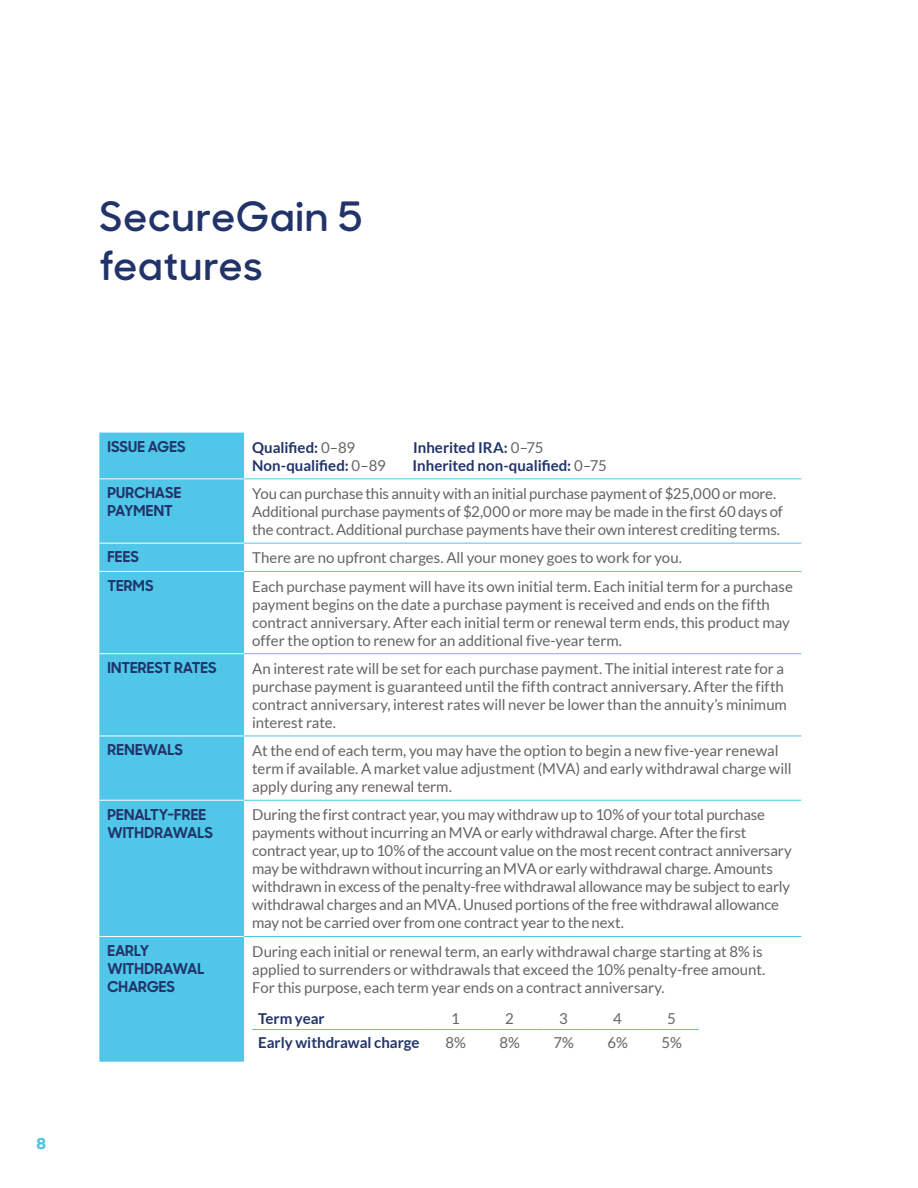
<style>
.page{position:relative;width:918px;height:1188px;background:#fff}
.page>*{position:absolute;margin:0;border:0;box-sizing:border-box;transform-origin:0 0}
.t1{font:600 40.5px/48.6px "MM Sharp Sans";letter-spacing:.02em;color:#21346a}
.t2{font:15px/18px "Lato";letter-spacing:-.005em;color:#636466}
.t3{font:700 15px "Lato";color:#21346a}
.t4{font:700 15px/18px "MM Sharp Sans";color:#21346a}
.t5{font:700 15px "MM Sharp Sans";color:#50c7e8}
.s1{font-weight:400;color:#636466}
</style>
<div class="page">
<div style="left:99px;top:433px;width:145px;height:629px;background:#50c7e8"></div>
<hr style="left:99px;top:478px;width:145px;height:1px;background:#fff">
<hr style="left:99px;top:543px;width:145px;height:1px;background:#fff">
<hr style="left:99px;top:571px;width:145px;height:1px;background:#fff">
<hr style="left:99px;top:653px;width:145px;height:1px;background:#fff">
<hr style="left:99px;top:736px;width:145px;height:1px;background:#fff">
<hr style="left:99px;top:800px;width:145px;height:1px;background:#fff">
<hr style="left:99px;top:936px;width:145px;height:1px;background:#fff">
<hr style="left:244px;top:478px;width:557px;height:1px;background:#50c7e8">
<hr style="left:244px;top:543px;width:557px;height:1px;background:#50c7e8">
<hr style="left:244px;top:571px;width:557px;height:1px;background:#50c7e8">
<hr style="left:244px;top:653px;width:557px;height:1px;background:#50c7e8">
<hr style="left:244px;top:736px;width:557px;height:1px;background:#50c7e8">
<hr style="left:244px;top:800px;width:557px;height:1px;background:#50c7e8">
<hr style="left:244px;top:936px;width:557px;height:1px;background:#50c7e8">
<hr style="left:429px;top:1029px;width:54px;height:1px;background:#50c7e8">
<hr style="left:483px;top:1029px;width:54px;height:1px;background:#50c7e8">
<hr style="left:537px;top:1029px;width:54px;height:1px;background:#50c7e8">
<hr style="left:591px;top:1029px;width:54px;height:1px;background:#50c7e8">
<hr style="left:645px;top:1029px;width:54px;height:1px;background:#50c7e8">
<hr style="left:252px;top:1029px;width:177px;height:1px;background:#50c7e8">
<h1 class="t1" style="left:99px;top:190px;width:265px">SecureGain 5 features</h1>
<p class="t5" style="left:37px;top:1131px;width:11px">8</p>
<p class="t4" style="left:107px;top:436px;width:80px">ISSUE AGES</p>
<p class="t3" style="left:252px;top:439px;width:105px">Qualified: <span class="s1">0–89</span></p>
<p class="t3" style="left:413px;top:439px;width:132px">Inherited IRA: <span class="s1">0–75</span></p>
<p class="t3" style="left:252px;top:457px;width:135px">Non-qualified: <span class="s1">0–89</span></p>
<p class="t3" style="left:413px;top:457px;width:196px">Inherited non-qualified: <span class="s1">0–75</span></p>
<p class="t4" style="left:107px;top:482px;width:75px">PURCHASE<br>PAYMENT</p>
<p class="t2" style="left:252px;top:485px;width:532px">You can purchase this annuity with an initial purchase payment of $25,000 or more.<br>Additional purchase payments of $2,000 or more may be made in the first 60 days of the contract. Additional purchase payments have their own interest crediting terms.</p>
<p class="t4" style="left:107px;top:547px;width:33px">FEES</p>
<p class="t2" style="left:252px;top:549px;width:431px">There are no upfront charges. All your money goes to work for you.</p>
<p class="t4" style="left:107px;top:575px;width:48px">TERMS</p>
<p class="t2" style="left:252px;top:577px;width:542px">Each purchase payment will have its own initial term. Each initial term for a purchase payment begins on the date a purchase payment is received and ends on the fifth contract anniversary. After each initial term or renewal term ends, this product may offer the option to renew for an additional five-year term.</p>
<p class="t4" style="left:107px;top:657px;width:111px">INTEREST RATES</p>
<p class="t2" style="left:252px;top:659px;width:536px">An interest rate will be set for each purchase payment. The initial interest rate for a purchase payment is guaranteed until the fifth contract anniversary. After the fifth contract anniversary, interest rates will never be lower than the annuity’s minimum interest rate.</p>
<p class="t4" style="left:107px;top:740px;width:77px">RENEWALS</p>
<p class="t2" style="left:252px;top:742px;width:541px">At the end of each term, you may have the option to begin a new five-year renewal term if available. A market value adjustment (MVA) and early withdrawal charge will apply during any renewal term.</p>
<p class="t4" style="left:107px;top:804px;width:107px">PENALTY-FREE<br>WITHDRAWALS</p>
<p class="t2" style="left:252px;top:806px;width:541px">During the first contract year, you may withdraw up to 10% of your total purchase payments without incurring an MVA or early withdrawal charge. After the first contract year, up to 10% of the account value on the most recent contract anniversary may be withdrawn without incurring an MVA or early withdrawal charge. Amounts withdrawn in excess of the penalty-free withdrawal allowance may be subject to early withdrawal charges and an MVA. Unused portions of the free withdrawal allowance may not be carried over from one contract year to the next.</p>
<p class="t4" style="left:107px;top:940px;width:99px">EARLY<br>WITHDRAWAL<br>CHARGES</p>
<p class="t2" style="left:252px;top:942px;width:515px">During each initial or renewal term, an early withdrawal charge starting at 8% is applied to surrenders or withdrawals that exceed the 10% penalty-free amount.<br>For this purpose, each term year ends on a contract anniversary.</p>
<p class="t3" style="left:258px;top:1009px;width:68px">Term year</p>
<p class="t2" style="left:451px;top:1009px;width:10px">1</p>
<p class="t2" style="left:505px;top:1009px;width:10px">2</p>
<p class="t2" style="left:559px;top:1009px;width:10px">3</p>
<p class="t2" style="left:613px;top:1009px;width:10px">4</p>
<p class="t2" style="left:667px;top:1009px;width:10px">5</p>
<p class="t3" style="left:258px;top:1034px;width:163px">Early withdrawal charge</p>
<p class="t2" style="left:445px;top:1033px;width:22px">8%</p>
<p class="t2" style="left:499px;top:1033px;width:22px">8%</p>
<p class="t2" style="left:553px;top:1033px;width:22px">7%</p>
<p class="t2" style="left:607px;top:1033px;width:22px">6%</p>
<p class="t2" style="left:661px;top:1033px;width:22px">5%</p>
</div>
